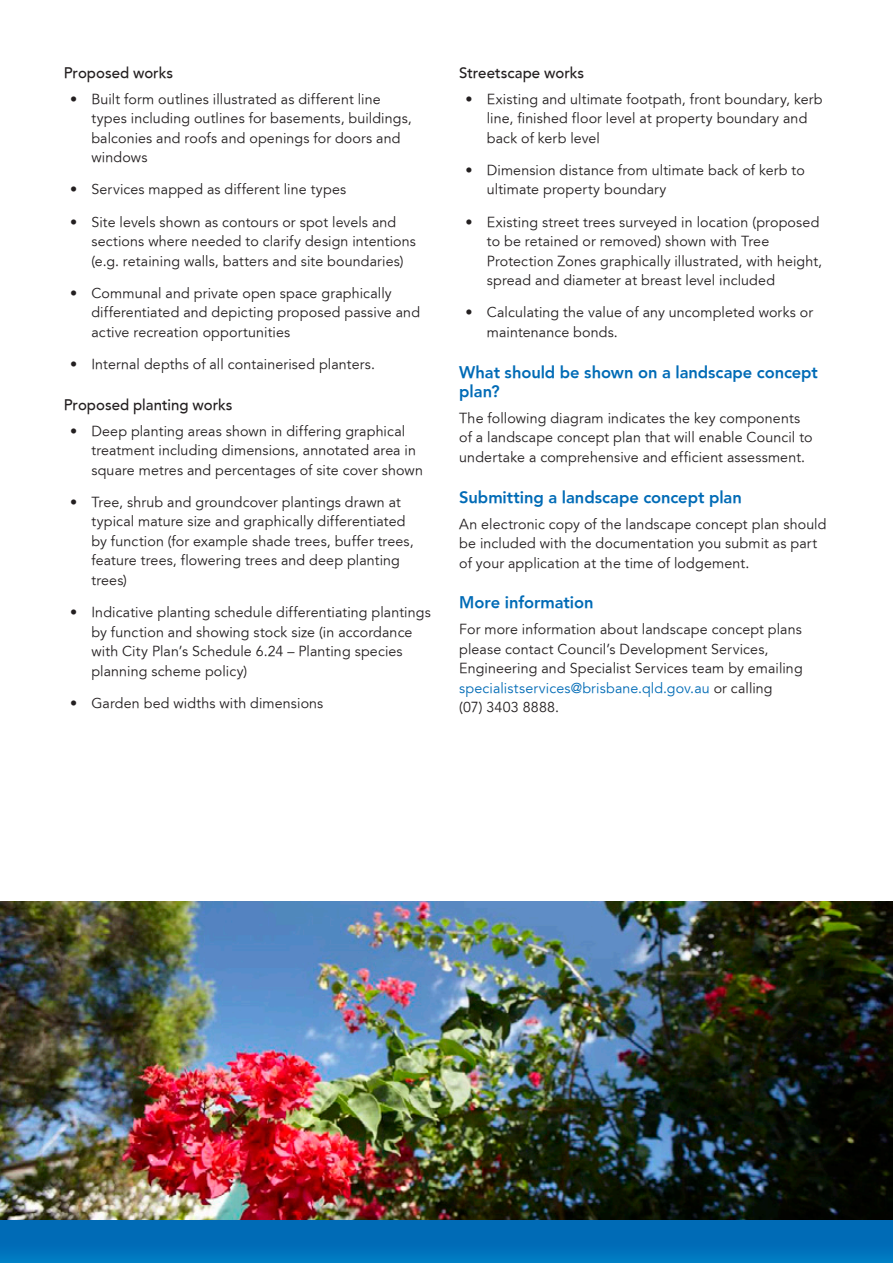
<style>
.page{position:relative;width:893px;height:1263px;background:#fff}
.page>*{position:absolute;margin:0;border:0;box-sizing:border-box;transform-origin:0 0}
.t1{font:800 16.5px/19.5px "Avenir";letter-spacing:-.005em;color:#006bb6}
.t2{font:500 15px "Avenir";color:#231f20}
.t3{font:300 14.25px/19.5px "Avenir 45";letter-spacing:.01em;color:#231f20}
.s1{color:#006bb6}
</style>
<div class="page">
<div style="left:0;top:1219px;width:893px;height:44px;background:linear-gradient(to bottom,#0065b2,#0078c0)"></div>
<img style="left:0;top:901px;width:893px;height:318px">
<h3 class="t2" style="left:64px;top:64px;width:111px">Proposed works</h3>
<p class="t3" style="left:91px;top:89px;width:322px;text-indent:-21px">• Built form outlines illustrated as different line types including outlines for basements, buildings, balconies and roofs and openings for doors and windows</p>
<p class="t3" style="left:70px;top:180px;width:277px">• Services mapped as different line types</p>
<p class="t3" style="left:91px;top:212px;width:326px;text-indent:-21px">• Site levels shown as contours or spot levels and sections where needed to clarify design intentions (e.g. retaining walls, batters and site boundaries)</p>
<p class="t3" style="left:91px;top:284px;width:330px;text-indent:-21px">• Communal and private open space graphically differentiated and depicting proposed passive and active recreation opportunities</p>
<p class="t3" style="left:70px;top:355px;width:306px">• Internal depths of all containerised planters.</p>
<h3 class="t2" style="left:64px;top:396px;width:170px">Proposed planting works</h3>
<p class="t3" style="left:91px;top:421px;width:333px;text-indent:-21px">• Deep planting areas shown in differing graphical treatment including dimensions, annotated area in square metres and percentages of site cover shown</p>
<p class="t3" style="left:91px;top:493px;width:324px;text-indent:-21px">• Tree, shrub and groundcover plantings drawn at typical mature size and graphically differentiated by function (for example shade trees, buffer trees, feature trees, flowering trees and deep planting trees)</p>
<p class="t3" style="left:91px;top:603px;width:341px;text-indent:-21px">• Indicative planting schedule differentiating plantings by function and showing stock size (in accordance with City Plan’s Schedule 6.24 – Planting species planning scheme policy)</p>
<p class="t3" style="left:70px;top:694px;width:255px">• Garden bed widths with dimensions</p>
<h3 class="t2" style="left:459px;top:64px;width:127px">Streetscape works</h3>
<p class="t3" style="left:487px;top:89px;width:337px;text-indent:-21px">• Existing and ultimate footpath, front boundary, kerb line, finished floor level at property boundary and back of kerb level</p>
<p class="t3" style="left:487px;top:161px;width:319px;text-indent:-21px">• Dimension distance from ultimate back of kerb to ultimate property boundary</p>
<p class="t3" style="left:487px;top:212px;width:337px;text-indent:-21px">• Existing street trees surveyed in location (proposed to be retained or removed) shown with Tree Protection Zones graphically illustrated, with height, spread and diameter at breast level included</p>
<p class="t3" style="left:487px;top:303px;width:328px;text-indent:-21px">• Calculating the value of any uncompleted works or maintenance bonds.</p>
<h2 class="t1" style="left:459px;top:362px;width:360px">What should be shown on a landscape concept plan?</h2>
<p class="t3" style="left:459px;top:409px;width:355px">The following diagram indicates the key components of a landscape concept plan that will enable Council to undertake a comprehensive and efficient assessment.</p>
<h2 class="t1" style="left:459px;top:487px;width:284px">Submitting a landscape concept plan</h2>
<p class="t3" style="left:459px;top:514px;width:369px">An electronic copy of the landscape concept plan should be included with the documentation you submit as part of your application at the time of lodgement.</p>
<h2 class="t1" style="left:459px;top:593px;width:136px">More information</h2>
<p class="t3" style="left:459px;top:620px;width:345px">For more information about landscape concept plans please contact Council’s Development Services, Engineering and Specialist Services team by emailing <span class="s1">specialistservices@brisbane.qld.gov.au</span> or calling<br>(07) 3403 8888.</p>
</div>
